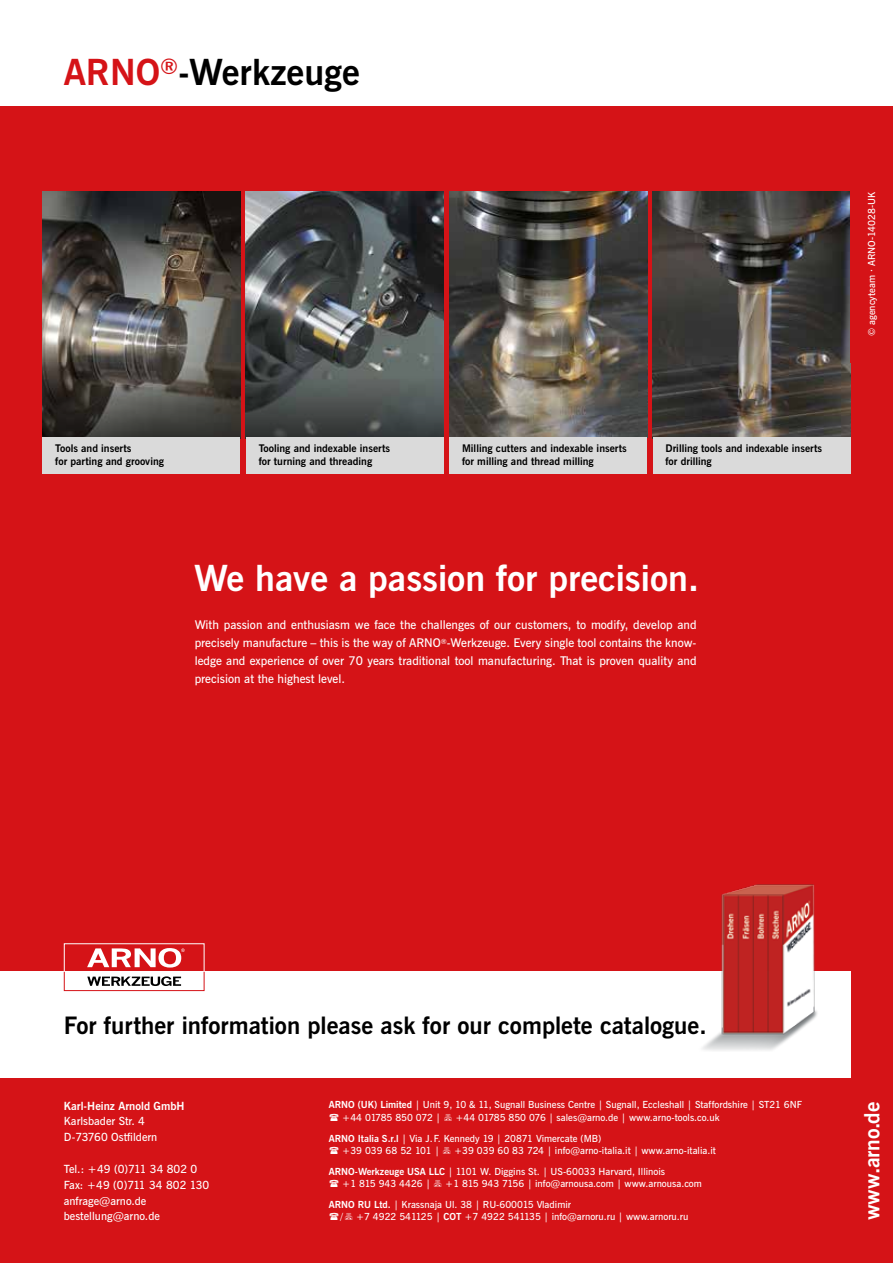
<style>
.page{position:relative;width:893px;height:1263px;background:#fff}
.page>*{position:absolute;margin:0;border:0;box-sizing:border-box;transform-origin:0 0}
.t1{font:700 36px "News Gothic";color:#fff}
.t2{font:700 36px "News Gothic";color:#000}
.t3{font:700 24px "News Gothic";color:#000}
.t4{font:700 21px "News Gothic";letter-spacing:-.01em;color:#fff}
.t5{font:600 12px/18px "News Gothic";color:#fff;text-align:justify}
.t6{font:600 11.25px/15.9px "News Gothic";color:#fff}
.t7{font:700 11.25px "News Gothic";color:#fff}
.t8{font:700 10.5px/12.6px "News Gothic";color:#000}
.t9{font:600 9.75px/20.9px "News Gothic";color:#fff}
.t10{font:9.75px "News Gothic";color:#fff}
.s1{color:#d51317}
.s2{font-weight:700}
</style>
<div class="page">
<div style="left:0;top:106px;width:893px;height:1157px;background:#d51317"></div>
<img style="left:653px;top:191px;width:197px;height:246px">
<div style="left:653px;top:437px;width:197px;height:37px;background:#dadada"></div>
<img style="left:43px;top:191px;width:197px;height:184px">
<svg style="left:43px;top:375px;width:197px;height:62px;background:#413e39"></svg>
<div style="left:43px;top:437px;width:197px;height:37px;background:#dadada"></div>
<img style="left:246px;top:191px;width:198px;height:184px">
<svg style="left:246px;top:375px;width:198px;height:62px;background:#474c4b"></svg>
<div style="left:246px;top:437px;width:198px;height:37px;background:#dadada"></div>
<img style="left:449px;top:191px;width:198px;height:246px">
<div style="left:449px;top:437px;width:198px;height:37px;background:#dadada"></div>
<div style="left:0;top:972px;width:850px;height:106px;background:#fff"></div>
<div style="left:64px;top:971px;width:141px;height:20px;background:#fff;border:1px solid #d51317"></div>
<svg style="left:87px;top:976px;width:94px;height:10px"></svg>
<svg style="left:87px;top:948px;width:98px;height:19px"></svg>
<div style="left:64px;top:943px;width:141px;height:29px;border:1px solid #fff"></div>
<img style="left:691px;top:884px;width:140px;height:167px">
<h1 class="t2" style="left:64px;top:48px;width:298px"><span class="s1">ARNO</span><sup>®</sup>-Werkzeuge</h1>
<p class="t8" style="left:55px;top:442px;width:110px">Tools and inserts<br>for parting and grooving</p>
<p class="t8" style="left:259px;top:442px;width:133px">Tooling and indexable inserts for turning and threading</p>
<p class="t8" style="left:462px;top:442px;width:166px">Milling cutters and indexable inserts for milling and thread milling</p>
<p class="t8" style="left:665px;top:442px;width:158px">Drilling tools and indexable inserts for drilling</p>
<h1 class="t1" style="left:194px;top:554px;width:506px">We have a passion for precision.</h1>
<p class="t5" style="left:195px;top:616px;width:503px">With passion and enthusiasm we face the challenges of our customers, to modify, develop and precisely manufacture – this is the way of ARNO<sup>®</sup>-Werkzeuge. Every single tool contains the know&shy;ledge and experience of over 70 years traditional tool manufacturing. That is proven quality and precision at the highest level.</p>
<p class="t9" style="left:861px;top:334px;width:144px;rotate:-90deg">© agencyteam · ARNO-XXXXX GB</p>
<p class="t9" style="left:861px;top:336px;width:146px;rotate:-90deg">© agencyteam · ARNO-14028-UK</p>
<h2 class="t3" style="left:64px;top:1009px;width:644px">For further information please ask for our complete catalogue.</h2>
<p class="t7" style="left:64px;top:1098px;width:122px">Karl-Heinz Arnold GmbH</p>
<p class="t6" style="left:64px;top:1114px;width:95px">Karlsbader Str. 4<br>D-73760 Ostfildern</p>
<p class="t6" style="left:64px;top:1161px;width:147px">Tel.: +49 (0)711 34 802 0<br>Fax: +49 (0)711 34 802 130 anfrage@arno.de bestellung@arno.de</p>
<p class="t9" style="left:342px;top:1099px;width:461px;line-height:12.3px;text-indent:-14px"><span class="s2">ARNO (UK) Limited</span> | Unit 9, 10 &amp; 11, Sugnall Business Centre | Sugnall, Eccleshall | Staffordshire | ST21 6NF +44 01785 850 072 |</p>
<p class="t9" style="left:329px;top:1107px;width:392px;text-indent:127px">+44 01785 850 076 | sales@arno.de | www.arno-tools.co.uk<br><span class="s2">ARNO Italia S.r.l</span> | Via J. F. Kennedy 19 | 20871 Vimercate (MB)</p>
<p class="t9" style="left:342px;top:1140px;width:99px">+39 039 68 52 101 |</p>
<p class="t9" style="left:329px;top:1140px;width:389px;text-indent:125px">+39 039 60 83 724 | info@arno-italia.it | www.arno-italia.it<br><span class="s2">ARNO-Werkzeuge USA LLC</span> | 1101 W. Diggins St. | US-60033 Harvard, Illinois</p>
<p class="t9" style="left:342px;top:1173px;width:90px">+1 815 943 4426 |</p>
<p class="t9" style="left:329px;top:1173px;width:375px;text-indent:117px">+1 815 943 7156 | info@arnousa.com | www.arnousa.com<br><span class="s2">ARNO RU Ltd.</span> | Krassnaja Ul. 38 | RU-600015 Vladimir</p>
<p class="t10" style="left:340px;top:1210px;width:4px">/</p>
<p class="t9" style="left:356px;top:1207px;width:334px">+7 4922 541125 | <span class="s2">COT</span> +7 4922 541135 | info@arnoru.ru | www.arnoru.ru</p>
<h3 class="t4" style="left:858px;top:1220px;width:120px;rotate:-90deg">www.arno.de</h3>
</div>
